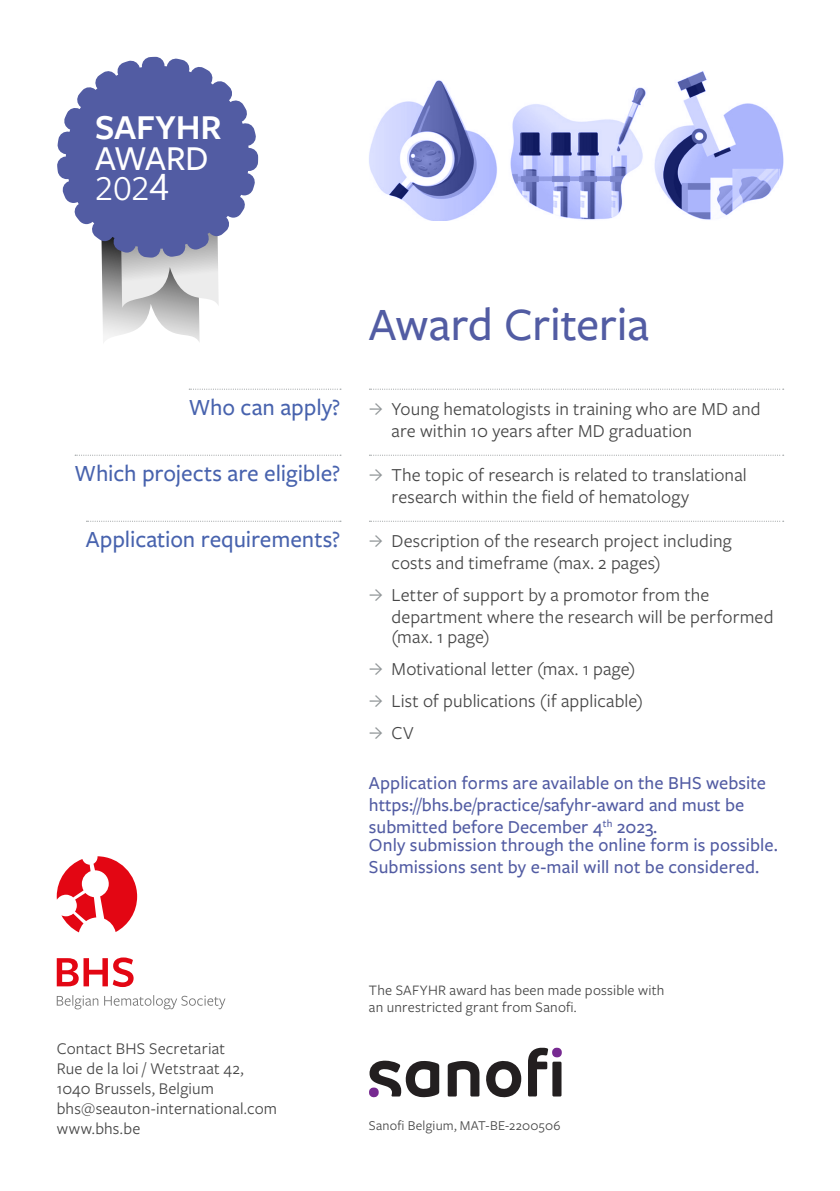
<style>
.page{position:relative;width:840px;height:1191px;background:#fff}
.page>*{position:absolute;margin:0;border:0;box-sizing:border-box;transform-origin:0 0}
.t1{font:500 48px "Freight Sans Pro";letter-spacing:-.005em;color:#525ca3}
.t2{font:600 36.4px/30.4px "Freight Sans Pro";letter-spacing:-.005em;color:#fff}
.t3{font:500 24px "Freight Sans Pro";letter-spacing:-.005em;color:#4863ae}
.t4{font:19px "Freight Sans Pro";letter-spacing:.005em;color:#464646}
.t5{font:500 19px/22px "Freight Sans Pro";letter-spacing:.005em;color:#525ca3}
.t6{font:17px "Freight Sans Pro";letter-spacing:.01em;color:#464646}
.t7{font:15px/17px "Freight Sans Pro";letter-spacing:.015em;color:#464646}
.t8{font:14px "Freight Sans Pro";letter-spacing:.015em;color:#464646}
.s1{font-weight:500}
.s2{font-weight:400}
.s3{font-family:"Ebrima";font-weight:400}
.s4{color:#909597}
</style>
<div class="page">
<svg style="left:369px;top:389px;width:414px;height:1px"></svg>
<svg style="left:369px;top:455px;width:414px;height:1px"></svg>
<svg style="left:369px;top:521px;width:414px;height:1px"></svg>
<svg style="left:189px;top:389px;width:152px;height:1px"></svg>
<svg style="left:75px;top:455px;width:266px;height:1px"></svg>
<svg style="left:86px;top:521px;width:255px;height:1px"></svg>
<svg style="left:447px;top:1061px;width:32px;height:35px"></svg>
<svg style="left:528px;top:1047px;width:33px;height:49px"></svg>
<svg style="left:369px;top:1060px;width:70px;height:37px"></svg>
<svg style="left:486px;top:1060px;width:35px;height:37px"></svg>
<svg style="left:57px;top:856px;width:80px;height:76px"></svg>
<svg style="left:57px;top:957px;width:76px;height:30px"></svg>
<svg style="left:57px;top:995px;width:168px;height:14px"></svg>
<svg style="left:101px;top:258px;width:117px;height:84px"></svg>
<svg style="left:57px;top:57px;width:201px;height:201px;fill:#525ca3"></svg>
<img style="left:369px;top:71px;width:413px;height:150px">
<p class="t2" style="left:95px;top:111px;width:128px">SAFYHR<br><span class="s1">AWARD<br></span><span class="s2">202</span><span class="s3">4</span></p>
<p class="t3" style="left:188px;top:391px;width:153px">Who can apply?</p>
<p class="t3" style="left:75px;top:457px;width:267px">Which projects are eligible?</p>
<p class="t3" style="left:86px;top:523px;width:256px">Application requirements?</p>
<p class="t1" style="left:369px;top:292px;width:281px">Award Criteria</p>
<p class="t4" style="left:369px;top:396px;width:393px"><span class="s4">J</span> Young hematologists in training who are MD and</p>
<p class="t4" style="left:391px;top:418px;width:302px">are within 10 years after MD graduation</p>
<p class="t4" style="left:369px;top:462px;width:379px"><span class="s4">J</span> The topic of research is related to translational</p>
<p class="t4" style="left:391px;top:484px;width:299px">research within the field of hematology</p>
<p class="t4" style="left:369px;top:528px;width:364px"><span class="s4">J</span> Description of the research project including</p>
<p class="t4" style="left:391px;top:550px;width:271px">costs and timeframe (max. 2 pages)</p>
<p class="t4" style="left:369px;top:582px;width:342px"><span class="s4">J</span> Letter of support by a promotor from the</p>
<p class="t4" style="left:391px;top:604px;width:383px">department where the research will be performed</p>
<p class="t4" style="left:391px;top:624px;width:100px">(max. 1 page)</p>
<p class="t4" style="left:369px;top:656px;width:268px"><span class="s4">J</span> Motivational letter (max. 1 page)</p>
<p class="t4" style="left:368px;top:688px;width:276px"><span class="s4">J</span> List of publications (if applicable)</p>
<p class="t4" style="left:368px;top:720px;width:46px"><span class="s4">J</span> CV</p>
<p class="t5" style="left:369px;top:771px;width:398px">Application forms are available on the BHS website https://bhs.be/practice/safyhr-award and must be submitted before December 4<sup>th</sup> 2023.</p>
<p class="t5" style="left:369px;top:833px;width:410px">Only submission through the online form is possible.<br>Submissions sent by e-mail will not be considered.</p>
<p class="t6" style="left:57px;top:1037px;width:170px">Contact BHS Secretariat</p>
<p class="t6" style="left:57px;top:1057px;width:188px">Rue de la loi / Wetstraat 42,</p>
<p class="t6" style="left:57px;top:1077px;width:159px">1040 Brussels, Belgium</p>
<p class="t6" style="left:57px;top:1097px;width:222px">bhs@seauton-international.com</p>
<p class="t6" style="left:57px;top:1117px;width:85px">www.bhs.be</p>
<p class="t7" style="left:369px;top:981px;width:297px">The SAFYHR award has been made possible with an unrestricted grant from Sanofi.</p>
<p class="t8" style="left:369px;top:1116px;width:193px">Sanofi Belgium, MAT-BE-2200506</p>
</div>
